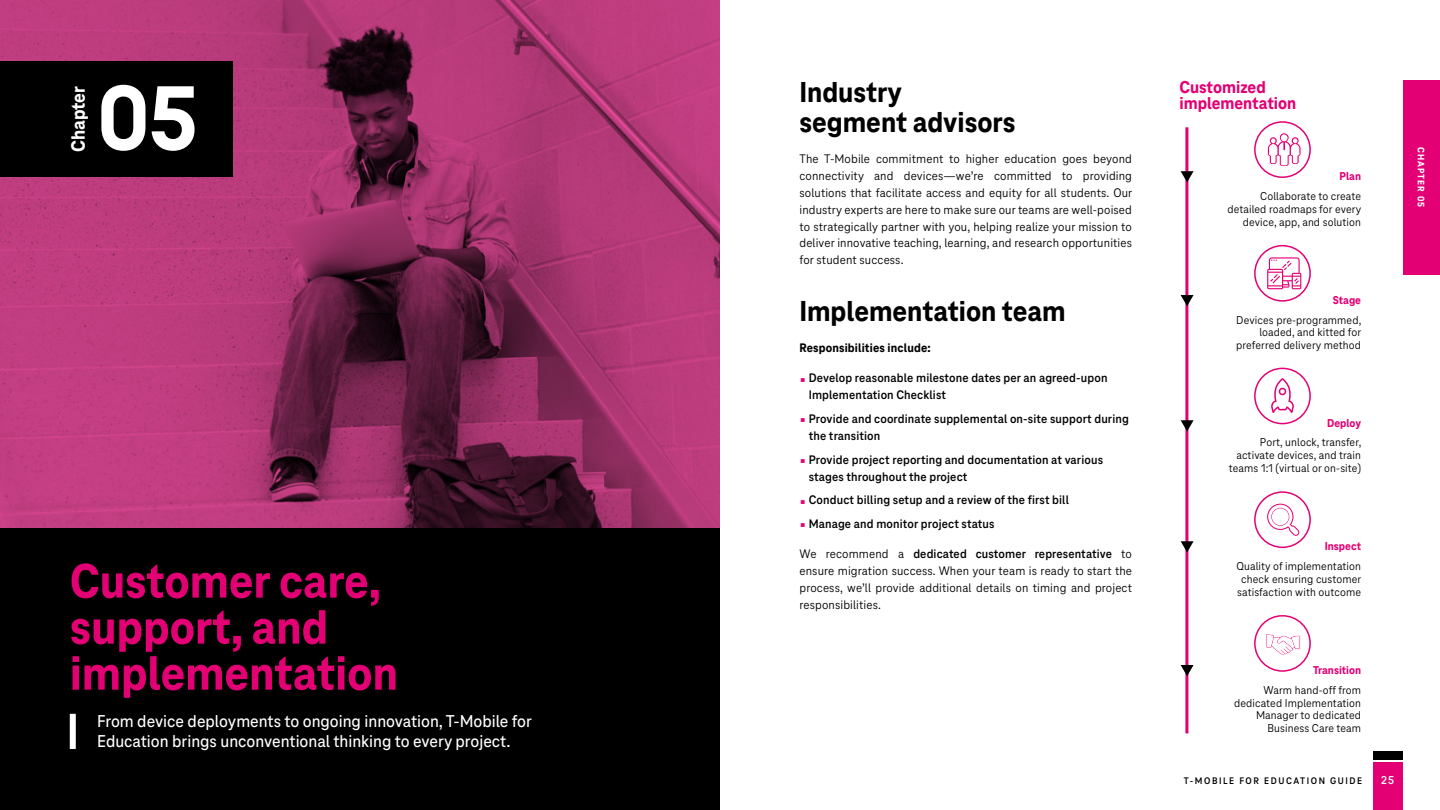
<style>
.page{position:relative;width:1440px;height:810px;background:#fff}
.page>*{position:absolute;margin:0;border:0;box-sizing:border-box;transform-origin:0 0}
.t1{font:800 94.35px "Tele Neo";color:#fff}
.t2{font:800 50.1px/46px "Tele Neo";color:#e20074}
.t3{font:800 30px/30px "Tele Neo";color:#000}
.t4{font:800 19.95px "Tele Neo";color:#fff}
.t5{font:500 17.85px/20px "Tele Neo";color:#fff}
.t6{font:800 17.85px/15.9px "Tele Neo";color:#e20074}
.t7{font:12.9px/17px "Tele Neo";letter-spacing:.01em;color:#000;text-align:justify}
.t8{font:700 12.9px/17px "Tele Neo";letter-spacing:.01em;color:#000}
.t9{font:800 12.9px "Tele Neo";letter-spacing:.01em;color:#000}
.t10{font:11.85px/12.9px "Tele Neo";letter-spacing:.01em;color:#000;text-align:right}
.t11{font:800 11.85px "Tele Neo";color:#e20074}
.t12{font:700 11.85px "Tele Neo";color:#fff}
.t13{font:700 9.9px "Tele Neo";letter-spacing:.16em;color:#000}
.t14{font:800 9.75px "Tele Neo";letter-spacing:.1em;color:#fff}
.s1{font-weight:800;font-size:20.85px;color:#e20074}
.s2{font-weight:700}
</style>
<div class="page">
<div style="left:1372px;top:763px;width:30px;height:47px;background:#e20074"></div>
<div style="left:1372px;top:752px;width:30px;height:8px;background:#000"></div>
<div style="left:1403px;top:80px;width:37px;height:194px;background:#e20074"></div>
<img style="left:0;top:0;width:720px;height:601px">
<div style="left:0;top:529px;width:719px;height:281px;background:#000"></div>
<div style="left:70px;top:714px;width:6px;height:35px;background:#fff"></div>
<hr style="left:1185px;top:127px;width:3px;height:606px;background:#e20074">
<div style="left:1254px;top:121px;width:57px;height:57px;border:2px solid #e20074;border-radius:50%"></div>
<div style="left:1254px;top:245px;width:57px;height:57px;border:2px solid #e20074;border-radius:50%"></div>
<div style="left:1254px;top:368px;width:57px;height:56px;border:2px solid #e20074;border-radius:50%"></div>
<div style="left:1254px;top:491px;width:57px;height:57px;border:2px solid #e20074;border-radius:50%"></div>
<div style="left:1254px;top:615px;width:57px;height:57px;border:2px solid #e20074;border-radius:50%"></div>
<svg style="left:1267px;top:133px;width:34px;height:33px"></svg>
<svg style="left:1267px;top:257px;width:34px;height:32px"></svg>
<svg style="left:1267px;top:504px;width:32px;height:32px"></svg>
<svg style="left:1266px;top:633px;width:34px;height:22px"></svg>
<svg style="left:1180px;top:171px;width:13px;height:11px"></svg>
<svg style="left:1180px;top:295px;width:13px;height:11px"></svg>
<svg style="left:1180px;top:420px;width:13px;height:11px"></svg>
<svg style="left:1180px;top:541px;width:13px;height:11px"></svg>
<svg style="left:1180px;top:665px;width:13px;height:11px"></svg>
<div style="left:0;top:62px;width:232px;height:115px;background:#000"></div>
<svg style="left:1271px;top:378px;width:23px;height:35px"></svg>
<h3 class="t4" style="left:67px;top:152px;width:68px;rotate:-90deg">Chapter</h3>
<h1 class="t1" style="left:97px;top:66px;width:102px">05</h1>
<h2 class="t2" style="left:70px;top:559px;width:330px">Customer care, support, and implementation</h2>
<h3 class="t5" style="left:97px;top:712px;width:436px">From device deployments to ongoing innovation, T-Mobile for<br>Education brings unconventional thinking to every project.</h3>
<h3 class="t3" style="left:799px;top:78px;width:218px">Industry segment advisors</h3>
<p class="t7" style="left:799px;top:150px;width:334px">The T-Mobile commitment to higher education goes beyond connectivity and devices—we’re committed to providing solutions that facilitate access and equity for all students. Our industry experts are here to make sure our teams are well-poised to strategically partner with you, helping realize your mission to deliver innovative teaching, learning, and research opportunities for student success.</p>
<h3 class="t3" style="left:799px;top:297px;width:268px">Implementation team</h3>
<p class="t9" style="left:799px;top:340px;width:133px">Responsibilities include:</p>
<p class="t8" style="left:809px;top:370px;width:300px;text-indent:-9px"><span class="s1">•</span> Develop reasonable milestone dates per an agreed-upon<br>Implementation Checklist</p>
<p class="t8" style="left:809px;top:410px;width:321px;text-indent:-9px"><span class="s1">•</span> Provide and coordinate supplemental on-site support during the transition</p>
<p class="t8" style="left:809px;top:451px;width:296px;text-indent:-9px"><span class="s1">•</span> Provide project reporting and documentation at various stages throughout the project</p>
<p class="t8" style="left:799px;top:492px;width:271px"><span class="s1">•</span> Conduct billing setup and a review of the first bill</p>
<p class="t8" style="left:799px;top:515px;width:197px"><span class="s1">•</span> Manage and monitor project status</p>
<p class="t7" style="left:799px;top:546px;width:334px">We recommend a <span class="s2">dedicated customer representative</span> to ensure migration success. When your team is ready to start the process, we’ll provide additional details on timing and project responsibilities.</p>
<h3 class="t6" style="left:1179px;top:80px;width:118px">Customized implementation</h3>
<p class="t11" style="left:1339px;top:170px;width:23px">Plan</p>
<p class="t10" style="left:1227px;top:190px;width:135px">Collaborate to create detailed roadmaps for every device, app, and solution</p>
<p class="t11" style="left:1332px;top:293px;width:30px">Stage</p>
<p class="t10" style="left:1236px;top:313px;width:127px">Devices pre-programmed, loaded, and kitted for preferred delivery method</p>
<p class="t11" style="left:1327px;top:416px;width:36px">Deploy</p>
<p class="t10" style="left:1229px;top:436px;width:134px">Port, unlock, transfer, activate devices, and train teams 1:1 (virtual or on-site)</p>
<p class="t11" style="left:1325px;top:540px;width:38px">Inspect</p>
<p class="t10" style="left:1236px;top:560px;width:126px;text-align:center">Quality of implementation check ensuring customer satisfaction with outcome</p>
<p class="t14" style="left:1426px;top:147px;width:61px;rotate:90deg">CHAPTER 05</p>
<p class="t11" style="left:1313px;top:663px;width:49px">Transition</p>
<p class="t10" style="left:1234px;top:683px;width:128px">Warm hand-off from dedicated Implementation<br>Manager to dedicated<br>Business Care team</p>
<p class="t13" style="left:1184px;top:775px;width:180px">T-MOBILE FOR EDUCATION GUIDE</p>
<p class="t12" style="left:1381px;top:774px;width:15px">25</p>
</div>
